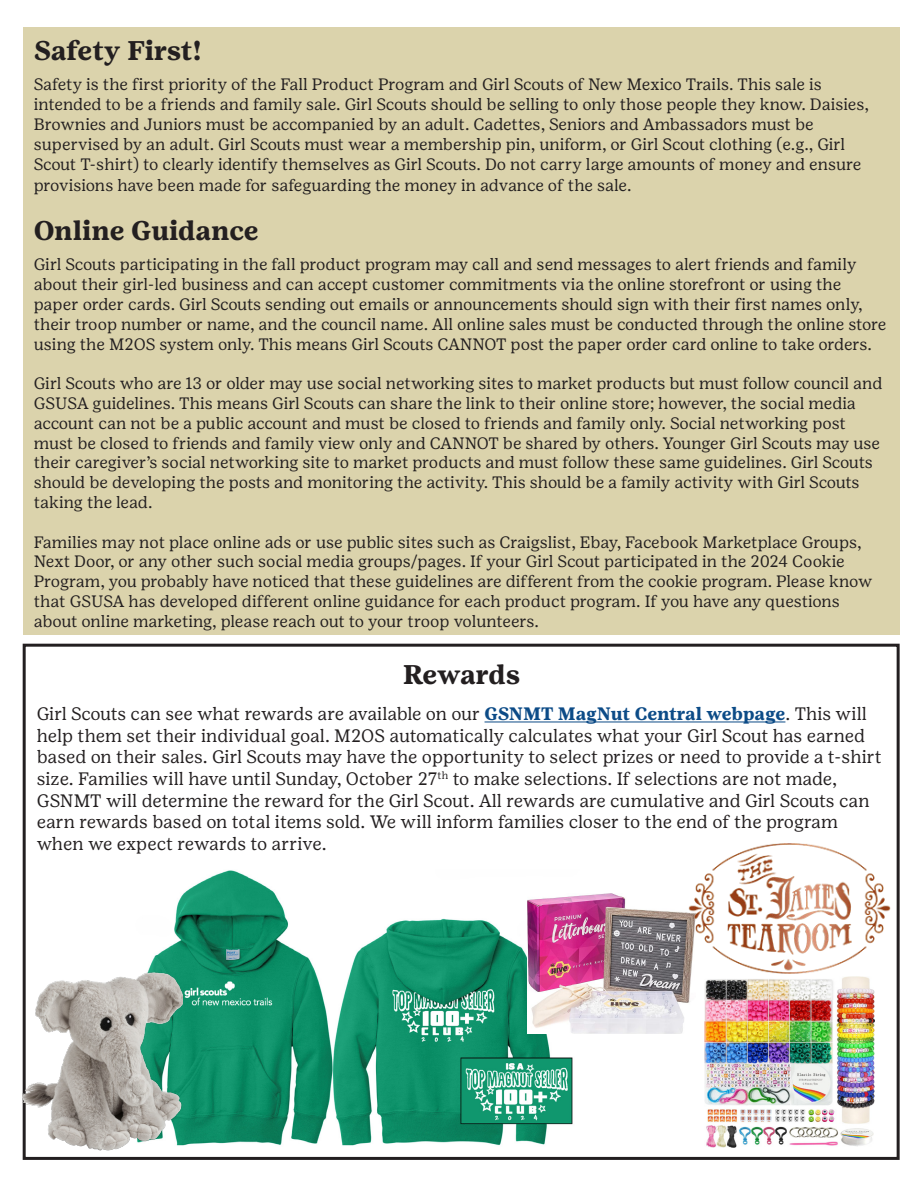
<style>
.page{position:relative;width:918px;height:1188px;background:#fff}
.page>*{position:absolute;margin:0;border:0;box-sizing:border-box;transform-origin:0 0}
.t1{font:700 27px "Girl Scout Text";color:#231f20}
.t2{font:700 27px "Girl Scout Text";letter-spacing:-.02em;color:#231f20}
.t3{font:18px/21.6px "Girl Scout Text";color:#231f20}
.t4{font:16.5px/19.8px "Girl Scout Text";letter-spacing:-.005em;color:#231f20}
.s1{font-weight:700;color:#0c4b87}
</style>
<div class="page">
<hr style="left:485px;top:722px;width:300px;height:1px;background:#0c4b87">
<div style="left:23px;top:27px;width:877px;height:607px;background:#dbd3ac"></div>
<div style="left:23px;top:644px;width:877px;height:516px;border:3px solid #231f20"></div>
<img style="left:704px;top:976px;width:171px;height:172px">
<img style="left:151px;top:870px;width:422px;height:276px">
<img style="left:527px;top:893px;width:164px;height:141px">
<img style="left:23px;top:963px;width:160px;height:197px">
<img style="left:684px;top:844px;width:207px;height:130px">
<p class="t2" style="left:34px;top:34px;width:169px">Safety First!</p>
<p class="t4" style="left:34px;top:75px;width:837px">Safety is the first priority of the Fall Product Program and Girl Scouts of New Mexico Trails. This sale is intended to be a friends and family sale. Girl Scouts should be selling to only those people they know. Daisies, Brownies and Juniors must be accompanied by an adult. Cadettes, Seniors and Ambassadors must be supervised by an adult. Girl Scouts must wear a membership pin, uniform, or Girl Scout clothing (e.g., Girl Scout T-shirt) to clearly identify themselves as Girl Scouts. Do not carry large amounts of money and ensure</p>
<p class="t4" style="left:34px;top:175px;width:599px">provisions have been made for safeguarding the money in advance of the sale.</p>
<p class="t1" style="left:34px;top:214px;width:226px">Online Guidance</p>
<p class="t4" style="left:34px;top:255px;width:854px">Girl Scouts participating in the fall product program may call and send messages to alert friends and family about their girl-led business and can accept customer commitments via the online storefront or using the paper order cards. Girl Scouts sending out emails or announcements should sign with their first names only, their troop number or name, and the council name. All online sales must be conducted through the online store using the M2OS system only. This means Girl Scouts CANNOT post the paper order card online to take orders.</p>
<p class="t4" style="left:34px;top:373px;width:850px">Girl Scouts who are 13 or older may use social networking sites to market products but must follow council and GSUSA guidelines. This means Girl Scouts can share the link to their online store; however, the social media account can not be a public account and must be closed to friends and family only. Social networking post must be closed to friends and family view only and CANNOT be shared by others. Younger Girl Scouts may use their caregiver’s social networking site to market products and must follow these same guidelines. Girl Scouts should be developing the posts and monitoring the activity. This should be a family activity with Girl Scouts taking the lead.</p>
<p class="t4" style="left:34px;top:532px;width:840px">Families may not place online ads or use public sites such as Craigslist, Ebay, Facebook Marketplace Groups, Next Door, or any other such social media groups/pages. If your Girl Scout participated in the 2024 Cookie Program, you probably have noticed that these guidelines are different from the cookie program. Please know that GSUSA has developed different online guidance for each product program. If you have any questions about online marketing, please reach out to your troop volunteers.</p>
<p class="t1" style="left:403px;top:658px;width:119px">Rewards</p>
<p class="t3" style="left:37px;top:703px;width:847px">Girl Scouts can see what rewards are available on our <span class="s1">GSNMT MagNut Central webpage</span>. This will help them set their individual goal. M2OS automatically calculates what your Girl Scout has earned based on their sales. Girl Scouts may have the opportunity to select prizes or need to provide a t-shirt size. Families will have until Sunday, October 27<sup>th</sup> to make selections. If selections are not made, GSNMT will determine the reward for the Girl Scout. All rewards are cumulative and Girl Scouts can earn rewards based on total items sold. We will inform families closer to the end of the program when we expect rewards to arrive.</p>
</div>
